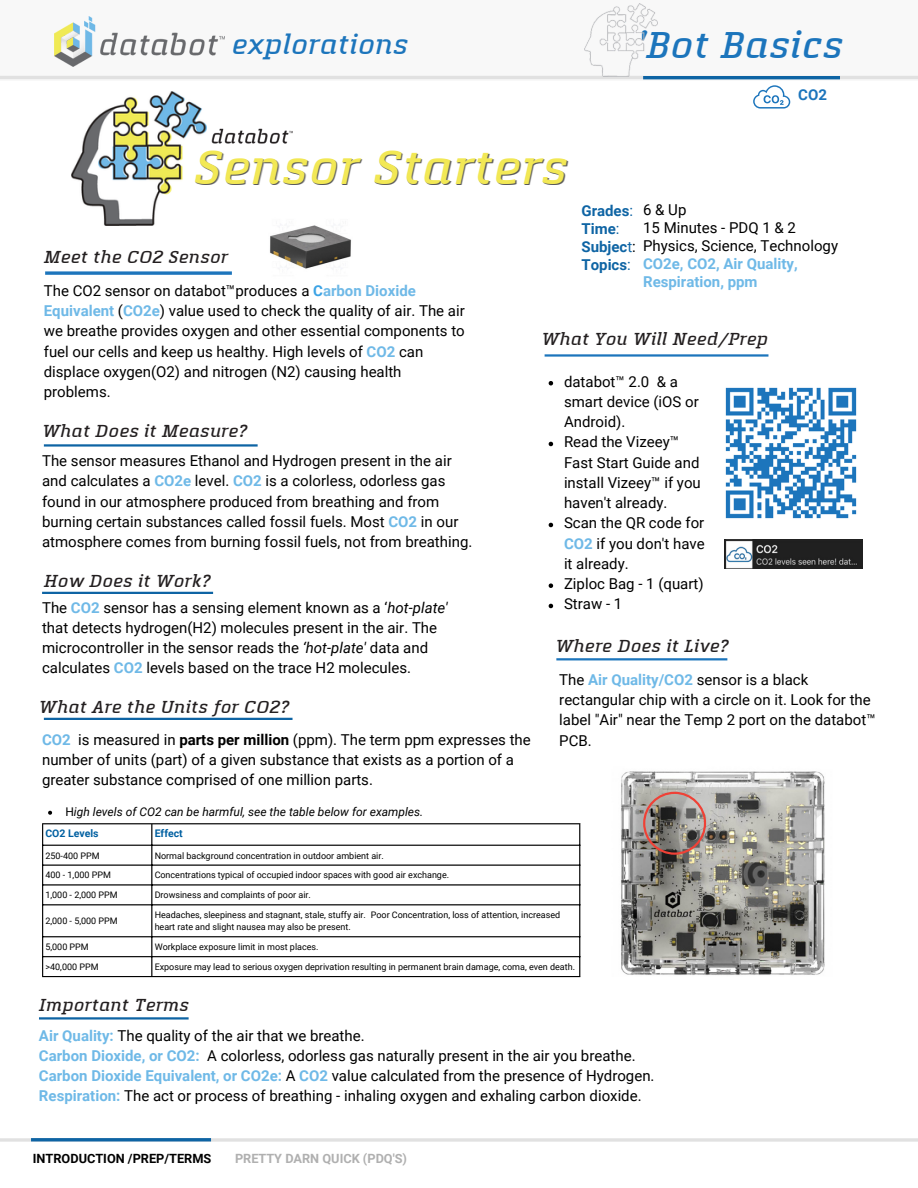
<style>
.page{position:relative;width:918px;height:1188px;background:#fff}
.page>*{position:absolute;margin:0;border:0;box-sizing:border-box;transform-origin:0 0}
.t1{font:italic 500 49.8px "Quitador W01";color:#f2e855}
.t2{font:italic 500 38.7px "Quitador W01";color:#1c75bc}
.t3{font:italic 500 28.5px "Quitador W01";color:#1c75bc}
.t4{font:italic 500 18px "Quitador W01";color:#231f20}
.t5{font:15px/20.2px "Roboto";color:#000}
.t6{font:700 15px/18px "Roboto";color:#6fb9e7}
.t7{font:700 15px/18px "Roboto";color:#0e64a4}
.t8{font:700 15px "Roboto";color:#1c75bc}
.t9{font:700 12.75px "Roboto";color:#000}
.t10{font:700 12.75px "Roboto";color:#b0b0b0}
.t11{font:italic 12px "Roboto";color:#000}
.t12{font:700 10.5px "Roboto";color:#0060a1}
.t13{font:9px/12px "Roboto";color:#000}
.s1{font-weight:700;color:#3ca3e5}
.s2{font-weight:700;color:#6fb9e7}
.s3{font-style:italic}
.s4{font-weight:700}
.s5{font-style:normal}
.s6{font-weight:400}
.s7{font-weight:400;color:#000}
</style>
<div class="page">
<div style="left:0;top:0;width:918px;height:80px;background:#f8f8f8"></div>
<hr style="left:0;top:76px;width:918px;height:3px;background:#e1e1e1">
<hr style="left:643px;top:76px;width:197px;height:3px;background:#0e64a4">
<img style="left:55px;top:17px;width:170px;height:49px">
<img style="left:211px;top:128px;width:81px;height:16px">
<hr style="left:0;top:1138px;width:918px;height:4px;background:#e1e1e1">
<hr style="left:31px;top:1138px;width:180px;height:3px;background:#0e64a4">
<img style="left:71px;top:92px;width:135px;height:134px">
<img style="left:585px;top:3px;width:73px;height:73px">
<hr style="left:44px;top:444px;width:214px;height:3px;background:#0e64a4">
<svg style="left:45px;top:271px;width:187px;height:4px"></svg>
<hr style="left:42px;top:592px;width:171px;height:2px;background:#0e64a4">
<hr style="left:545px;top:354px;width:223px;height:3px;background:#1c75bc">
<hr style="left:39px;top:1017px;width:150px;height:3px;background:#0e64a4">
<hr style="left:556px;top:658px;width:171px;height:2px;background:#1c75bc">
<img style="left:621px;top:771px;width:204px;height:204px">
<hr style="left:44px;top:718px;width:249px;height:2px;background:#0e64a4">
<svg style="left:753px;top:85px;width:37px;height:24px"></svg>
<img style="left:270px;top:224px;width:81px;height:45px">
<svg style="left:643px;top:792px;width:63px;height:63px;background:#93807a"></svg>
<img style="left:724px;top:539px;width:139px;height:29px">
<hr style="left:42px;top:824px;width:1px;height:152px;background:#000">
<hr style="left:151px;top:824px;width:1px;height:152px;background:#000">
<hr style="left:579px;top:824px;width:1px;height:152px;background:#000">
<hr style="left:42px;top:823px;width:538px;height:1px;background:#000">
<hr style="left:42px;top:845px;width:538px;height:1px;background:#000">
<hr style="left:42px;top:865px;width:538px;height:1px;background:#000">
<hr style="left:42px;top:884px;width:538px;height:2px;background:#000">
<hr style="left:42px;top:904px;width:538px;height:1px;background:#000">
<hr style="left:42px;top:936px;width:538px;height:1px;background:#000">
<hr style="left:42px;top:956px;width:538px;height:1px;background:#000">
<hr style="left:42px;top:976px;width:538px;height:1px;background:#000">
<img style="left:725px;top:387px;width:132px;height:132px">
<svg style="left:48px;top:811px;width:4px;height:4px"></svg>
<svg style="left:549px;top:381px;width:4px;height:4px"></svg>
<svg style="left:549px;top:442px;width:4px;height:4px"></svg>
<svg style="left:549px;top:523px;width:4px;height:4px"></svg>
<svg style="left:549px;top:583px;width:4px;height:5px"></svg>
<svg style="left:549px;top:604px;width:4px;height:4px"></svg>
<h3 class="t3" style="left:232px;top:26px;width:178px">explorations</h3>
<h1 class="t1" style="left:194px;top:135px;width:376px">Sensor Starters</h1>
<h2 class="t2" style="left:637px;top:20px;width:209px">'Bot Basics</h2>
<p class="t8" style="left:798px;top:87px;width:30px">CO2</p>
<p class="t4" style="left:44px;top:245px;width:186px">Meet the CO2 Sensor</p>
<p class="t5" style="left:44px;top:281px;width:423px">The CO2 sensor on databot™produces a <span class="s1">C</span><span class="s2">arbon Dioxide Equivalent</span> (<span class="s2">CO2e</span>) value used to check the quality of air. The air we breathe provides oxygen and other essential components to fuel our cells and keep us healthy. High levels of <span class="s2">CO2</span> can displace oxygen(O2) and nitrogen (N2) causing health problems.</p>
<p class="t4" style="left:42px;top:419px;width:207px">What Does it Measure?</p>
<p class="t5" style="left:42px;top:451px;width:432px">The sensor measures Ethanol and Hydrogen present in the air and calculates a <span class="s2">CO2e</span> level. <span class="s2">CO2</span> is a colorless, odorless gas found in our atmosphere produced from breathing and from burning certain substances called fossil fuels. Most <span class="s2">CO2</span> in our atmosphere comes from burning fossil fuels, not from breathing.</p>
<p class="t4" style="left:44px;top:569px;width:169px">How Does it Work?</p>
<p class="t5" style="left:42px;top:597px;width:407px">The <span class="s2">CO2</span> sensor has a sensing element known as a ‘<span class="s3">hot-plate' </span>that detects hydrogen(H2) molecules present in the air. The microcontroller in the sensor reads the <span class="s3">‘hot-plate'</span> data and calculates <span class="s2">CO2</span> levels based on the trace H2 molecules.</p>
<p class="t4" style="left:39px;top:695px;width:252px">What Are the Units for CO2?</p>
<p class="t5" style="left:42px;top:730px;width:490px"><span class="s2">CO2</span> is measured in <span class="s4">parts per million</span> (ppm). The term ppm expresses the number of units (part) of a given substance that exists as a portion of a greater substance comprised of one million parts.</p>
<p class="t11" style="left:65px;top:805px;width:359px"><span class="s5">H</span>igh levels of CO2 can be harmful, see the table below for examples.</p>
<p class="t7" style="left:581px;top:201px;width:56px">Grades<span class="s6">:<br></span>Time<span class="s6">:<br></span>Subjec<span class="s6">t</span><span class="s7">:<br></span>Topics<span class="s6">:</span></p>
<p class="t5" style="left:643px;top:201px;width:196px;line-height:18px">6&amp;Up<br>15 Minutes - PDQ 1 &amp; 2<br>Physics, Science, Technology</p>
<p class="t6" style="left:643px;top:255px;width:156px">CO2e, CO2, Air Quality,<br>Respiration, ppm</p>
<p class="t4" style="left:541px;top:328px;width:228px">What You Will Need/Prep</p>
<p class="t5" style="left:564px;top:371px;width:142px">databot™ 2.0 &amp; a smart device (iOS or<br>Android).<br>Read the Vizeey™<br>Fast Start Guide and install Vizeey™ if you haven't already.<br>Scan the QR code for<br><span class="s2">CO2</span> if you don't have it already.<br>Ziploc Bag - 1 (quart)<br>Straw - 1</p>
<p class="t4" style="left:555px;top:635px;width:175px">Where Does it Live?</p>
<p class="t5" style="left:559px;top:670px;width:318px">The <span class="s2">Air Quality/CO2</span> sensor is a black rectangular chip with a circle on it. Look for the label "Air" near the Temp 2 port on the databot™ PCB.</p>
<p class="t12" style="left:45px;top:827px;width:55px">CO2 Levels</p>
<p class="t12" style="left:155px;top:827px;width:30px">Effect</p>
<p class="t13" style="left:45px;top:849px;width:56px">250-400 PPM</p>
<p class="t13" style="left:155px;top:849px;width:231px">Normal background concentration in outdoor ambient air.</p>
<p class="t13" style="left:45px;top:869px;width:67px">400 - 1,000 PPM</p>
<p class="t13" style="left:155px;top:869px;width:296px">Concentrations typical of occupied indoor spaces with good air exchange.</p>
<p class="t13" style="left:45px;top:889px;width:74px">1,000 - 2,000 PPM</p>
<p class="t13" style="left:155px;top:889px;width:158px">Drowsiness and complaints of poor air.</p>
<p class="t13" style="left:45px;top:915px;width:74px">2,000 - 5,000 PPM</p>
<p class="t13" style="left:155px;top:909px;width:407px">Headaches, sleepiness and stagnant, stale, stuffy air. Poor Concentration, loss of attention, increased heart rate and slight nausea may also be present.</p>
<p class="t13" style="left:45px;top:941px;width:45px">5,000 PPM</p>
<p class="t13" style="left:155px;top:941px;width:165px">Workplace exposure limit in most places.</p>
<p class="t13" style="left:45px;top:961px;width:55px">&gt;40,000 PPM</p>
<p class="t13" style="left:155px;top:961px;width:422px">Exposure may lead to serious oxygen deprivation resulting in permanent brain damage, coma, even death.</p>
<p class="t4" style="left:39px;top:994px;width:152px">Important Terms</p>
<p class="t5" style="left:39px;top:1025px;width:617px"><span class="s2">Air Quality:</span> The quality of the air that we breathe.<br><span class="s2">Carbon Dioxide, or CO2:</span> A colorless, odorless gas naturally present in the air you breathe.<br><span class="s2">Carbon Dioxide Equivalent, or CO2e:</span> A <span class="s2">CO2</span> value calculated from the presence of Hydrogen.<br><span class="s2">Respiration:</span> The act or process of breathing - inhaling oxygen and exhaling carbon dioxide.</p>
<p class="t9" style="left:33px;top:1152px;width:180px">INTRODUCTION /PREP/TERMS</p>
<p class="t10" style="left:235px;top:1152px;width:174px">PRETTY DARN QUICK (PDQ'S)</p>
</div>
